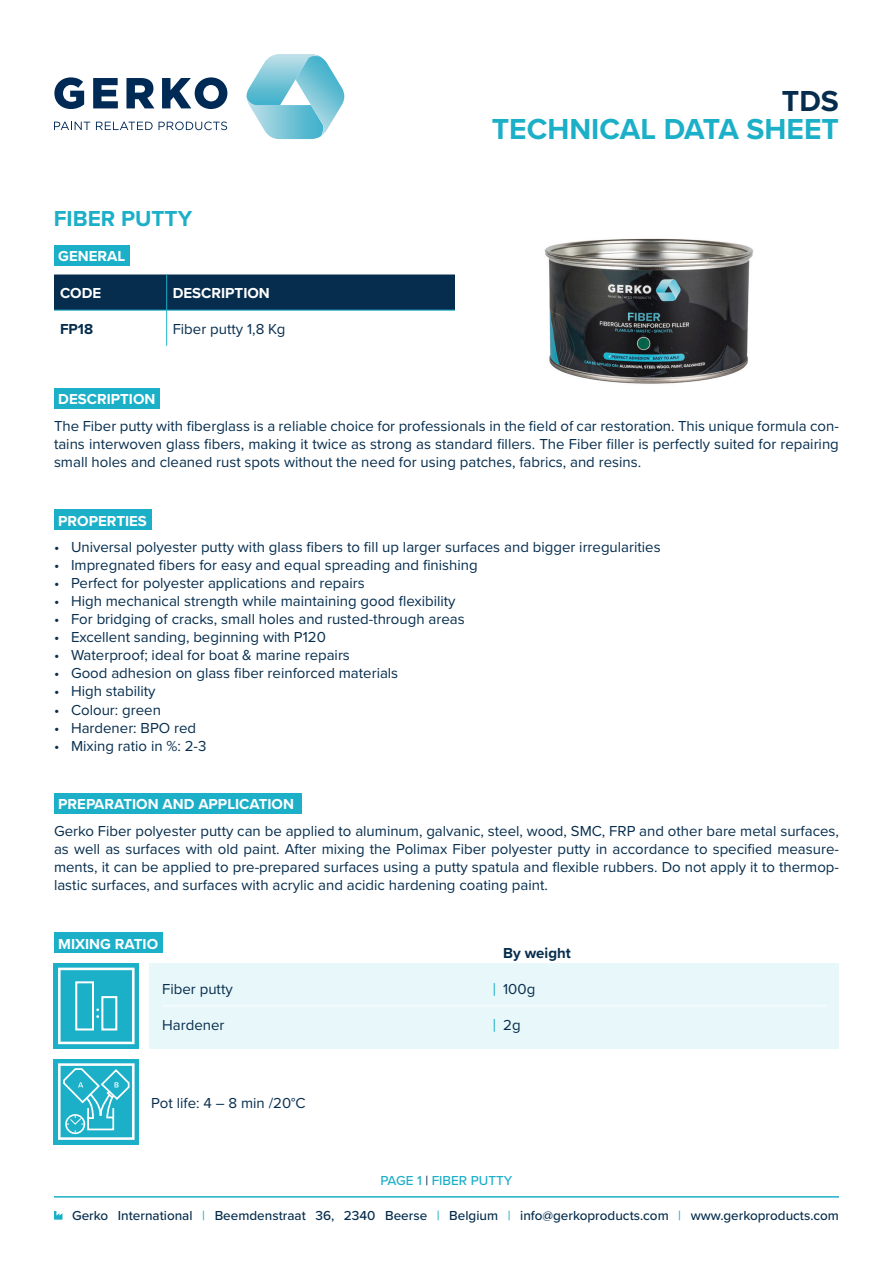
<style>
.page{position:relative;width:893px;height:1263px;background:#fff}
.page>*{position:absolute;margin:0;border:0;box-sizing:border-box;transform-origin:0 0}
.t1{font:700 30px "Proxima Nova";color:#1bafc8}
.t2{font:700 30px "Proxima Nova";color:#062d4d}
.t3{font:700 22.5px "Proxima Nova";color:#1bafc8}
.Alineastijl{font:15px/18px "Proxima Nova";color:#062d4d;text-align:justify}
.t4{font:700 15px "Proxima Nova";color:#fff}
.Alineastijl-2{font:700 15px "Proxima Nova";color:#062d4d}
.t5{font:500 13.5px "Proxima Nova";color:#062d4d}
.t6{font:500 13.5px "Proxima Nova";color:#1bafc8}
.s1{color:#062d4d}
.s2{color:#1bafc8}
</style>
<div class="page">
<div style="left:54px;top:388px;width:106px;height:21px;background:#1bafc8"></div>
<div style="left:54px;top:245px;width:75px;height:21px;background:#1bafc8"></div>
<div style="left:54px;top:274px;width:401px;height:36px;background:#062d4d"></div>
<hr style="left:166px;top:274px;width:1px;height:36px;background:#1bafc8">
<hr style="left:54px;top:310px;width:113px;height:1px;background:#1bafc8">
<hr style="left:167px;top:310px;width:667px;height:1px;background:#1bafc8">
<hr style="left:166px;top:310px;width:1px;height:36px;background:#1bafc8">
<div style="left:54px;top:932px;width:109px;height:21px;background:#1bafc8"></div>
<div style="left:149px;top:963px;width:690px;height:85px;background:#e8f7f9"></div>
<svg style="left:494px;top:983px;width:1px;height:13px"></svg>
<svg style="left:494px;top:1019px;width:1px;height:13px"></svg>
<div style="left:54px;top:963px;width:85px;height:85px;background:#1bafc8"></div>
<svg style="left:58px;top:968px;width:77px;height:76px"></svg>
<div style="left:54px;top:1059px;width:85px;height:85px;background:#1bafc8"></div>
<svg style="left:58px;top:1063px;width:77px;height:77px"></svg>
<hr style="left:162px;top:1005px;width:664px;height:1px;background:#fff">
<div style="left:54px;top:793px;width:247px;height:20px;background:#1bafc8"></div>
<div style="left:54px;top:510px;width:97px;height:20px;background:#1bafc8"></div>
<svg style="left:54px;top:122px;width:36px;height:8px"></svg>
<svg style="left:96px;top:122px;width:57px;height:8px"></svg>
<svg style="left:159px;top:122px;width:68px;height:8px"></svg>
<svg style="left:54px;top:77px;width:30px;height:32px"></svg>
<svg style="left:93px;top:78px;width:25px;height:30px"></svg>
<svg style="left:126px;top:78px;width:28px;height:30px"></svg>
<svg style="left:162px;top:77px;width:65px;height:32px"></svg>
<svg style="left:246px;top:54px;width:98px;height:85px"></svg>
<svg style="left:54px;top:1211px;width:8px;height:8px"></svg>
<hr style="left:54px;top:1196px;width:785px;height:1px;background:#1bafc8">
<div style="left:456px;top:208px;width:383px;height:204px;background:#fff"></div>
<img style="left:544px;top:238px;width:210px;height:146px">
<p class="t3" style="left:54px;top:202px;width:140px">FIBER PUTTY</p>
<p class="t4" style="left:58px;top:245px;width:68px">GENERAL</p>
<p class="t4" style="left:60px;top:282px;width:43px">CODE</p>
<p class="t4" style="left:173px;top:282px;width:99px">DESCRIPTION</p>
<p class="Alineastijl-2" style="left:60px;top:318px;width:35px">FP18</p>
<p class="Alineastijl" style="left:173px;top:319px;width:114px">Fiber putty 1,8 Kg</p>
<p class="t2" style="left:782px;top:78px;width:58px">TDS</p>
<p class="t1" style="left:492px;top:107px;width:349px">TECHNICAL DATA SHEET</p>
<p class="t4" style="left:58px;top:388px;width:99px">DESCRIPTION</p>
<p class="Alineastijl" style="left:54px;top:416px;width:786px">The Fiber putty with fiberglass is a reliable choice for professionals in the field of car restoration. This unique formula con&shy;tains interwoven glass fibers, making it twice as strong as standard fillers. The Fiber filler is perfectly suited for repairing small holes and cleaned rust spots without the need for using patches, fabrics, and resins.</p>
<p class="t4" style="left:58px;top:509px;width:90px">PROPERTIES</p>
<p class="Alineastijl" style="left:54px;top:538px;width:608px">• Universal polyester putty with glass fibers to fill up larger surfaces and bigger irregularities</p>
<p class="Alineastijl" style="left:54px;top:556px;width:425px">• Impregnated fibers for easy and equal spreading and finishing</p>
<p class="Alineastijl" style="left:54px;top:574px;width:312px">• Perfect for polyester applications and repairs</p>
<p class="Alineastijl" style="left:54px;top:592px;width:403px">• High mechanical strength while maintaining good flexibility</p>
<p class="Alineastijl" style="left:54px;top:610px;width:412px">• For bridging of cracks, small holes and rusted-through areas</p>
<p class="Alineastijl" style="left:54px;top:628px;width:273px">• Excellent sanding, beginning with P120</p>
<p class="Alineastijl" style="left:54px;top:646px;width:297px">• Waterproof; ideal for boat &amp; marine repairs</p>
<p class="Alineastijl" style="left:54px;top:664px;width:346px">• Good adhesion on glass fiber reinforced materials</p>
<p class="Alineastijl" style="left:54px;top:682px;width:103px">• High stability</p>
<p class="Alineastijl" style="left:54px;top:700px;width:108px">• Colour: green</p>
<p class="Alineastijl" style="left:54px;top:718px;width:144px">• Hardener: BPO red</p>
<p class="Alineastijl" style="left:54px;top:736px;width:154px">• Mixing ratio in %: 2-3</p>
<p class="t4" style="left:58px;top:793px;width:237px">PREPARATION AND APPLICATION</p>
<p class="Alineastijl" style="left:54px;top:821px;width:786px">Gerko Fiber polyester putty can be applied to aluminum, galvanic, steel, wood, SMC, FRP and other bare metal surfaces, as well as surfaces with old paint. After mixing the Polimax Fiber polyester putty in accordance to specified measure&shy;ments, it can be applied to pre-prepared surfaces using a putty spatula and flexible rubbers. Do not apply it to thermop&shy;lastic surfaces, and surfaces with acrylic and acidic hardening coating paint.</p>
<p class="t4" style="left:58px;top:932px;width:101px">MIXING RATIO</p>
<p class="Alineastijl" style="left:162px;top:979px;width:72px">Fiber putty</p>
<p class="Alineastijl" style="left:162px;top:1015px;width:64px">Hardener</p>
<p class="Alineastijl" style="left:151px;top:1093px;width:156px">Pot life: 4 – 8 min /20°C</p>
<p class="Alineastijl-2" style="left:503px;top:942px;width:69px">By weight</p>
<p class="Alineastijl" style="left:503px;top:979px;width:34px">100g</p>
<p class="Alineastijl" style="left:503px;top:1015px;width:19px">2g</p>
<p class="t6" style="left:381px;top:1170px;width:133px">PAGE 1 <span class="s1">|</span> FIBER PUTTY</p>
<p class="t5" style="left:72px;top:1205px;width:768px">Gerko International <span class="s2">|</span> Beemdenstraat 36, 2340 Beerse <span class="s2">|</span> Belgium <span class="s2">|</span> info@gerkoproducts.com <span class="s2">|</span> www.gerkoproducts.com</p>
</div>
